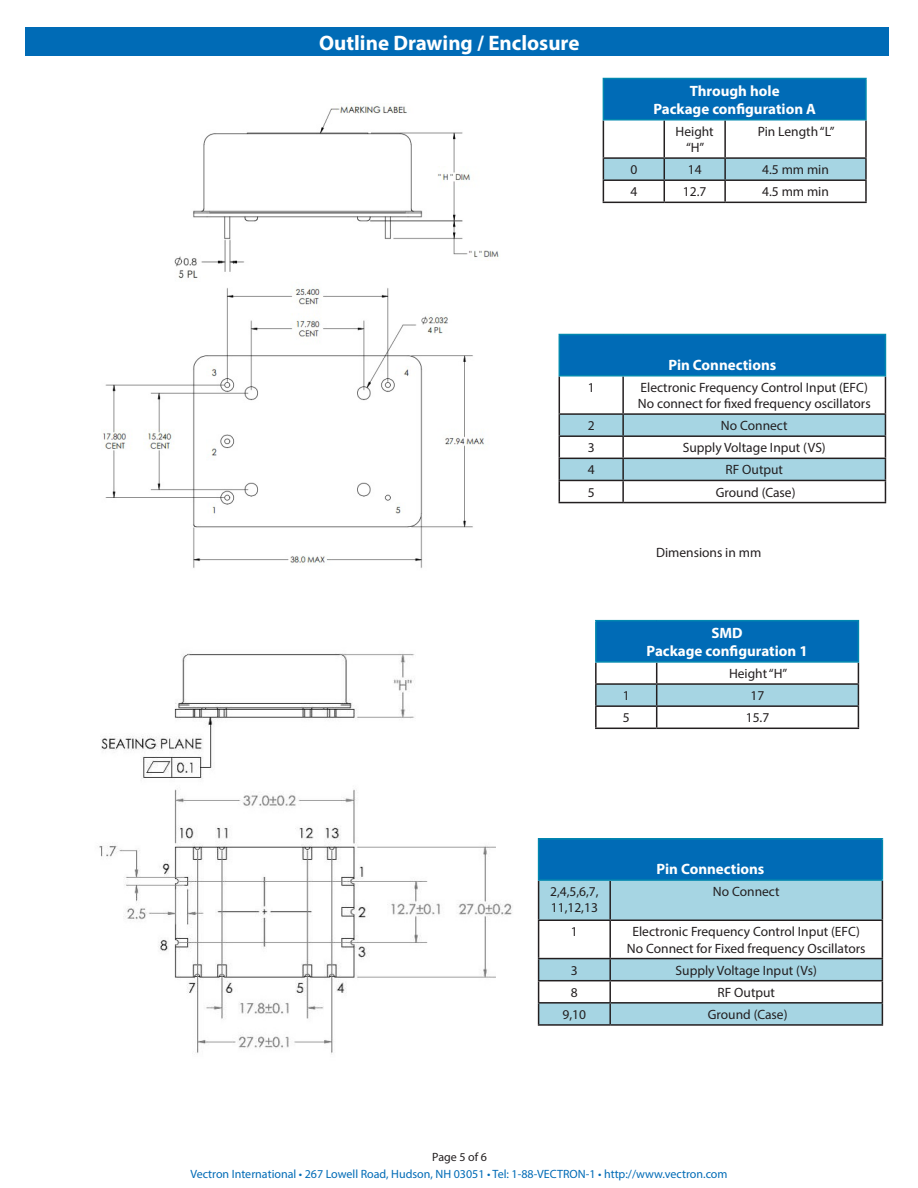
<style>
.page{position:relative;width:918px;height:1188px;background:#fff}
.page>*{position:absolute;margin:0;border:0;box-sizing:border-box;transform-origin:0 0}
.t1{font:700 21px "Myriad Pro";color:#fff}
.t2{font:700 15px "Myriad Pro";color:#fff}
.t3{font:13.5px/16.2px "Myriad Pro";color:#231f20;text-align:center}
.t4{font:12px "Myriad Pro";color:#006bb6}
.t5{font:12px "Myriad Pro";color:#231f20}
</style>
<div class="page">
<div style="left:603px;top:79px;width:263px;height:41px;background:#006bb6"></div>
<hr style="left:865px;top:121px;width:2px;height:36px;background:#231f20">
<hr style="left:865px;top:159px;width:2px;height:20px;background:#231f20">
<svg style="left:603px;top:121px;width:263px;height:81px"></svg>
<hr style="left:724px;top:181px;width:2px;height:21px;background:#231f20">
<hr style="left:865px;top:181px;width:2px;height:21px;background:#231f20">
<hr style="left:603px;top:78px;width:61px;height:1px;background:#0288af">
<hr style="left:603px;top:79px;width:1px;height:40px;background:#0288af">
<hr style="left:664px;top:78px;width:61px;height:1px;background:#0288af">
<hr style="left:725px;top:78px;width:142px;height:1px;background:#0288af">
<hr style="left:865px;top:79px;width:2px;height:40px;background:#0288af">
<hr style="left:603px;top:119px;width:61px;height:2px;background:#0288af">
<hr style="left:664px;top:119px;width:61px;height:2px;background:#0288af">
<hr style="left:725px;top:119px;width:142px;height:2px;background:#0288af">
<hr style="left:603px;top:157px;width:61px;height:2px;background:#231f20">
<hr style="left:664px;top:157px;width:61px;height:2px;background:#231f20">
<hr style="left:603px;top:179px;width:61px;height:2px;background:#231f20">
<hr style="left:664px;top:179px;width:61px;height:2px;background:#231f20">
<hr style="left:603px;top:202px;width:61px;height:1px;background:#231f20">
<hr style="left:664px;top:202px;width:61px;height:1px;background:#231f20">
<hr style="left:725px;top:157px;width:142px;height:2px;background:#231f20">
<hr style="left:725px;top:179px;width:142px;height:2px;background:#231f20">
<hr style="left:725px;top:202px;width:142px;height:1px;background:#231f20">
<div style="left:559px;top:334px;width:326px;height:42px;background:#006bb6"></div>
<hr style="left:559px;top:334px;width:64px;height:1px;background:#0288af">
<hr style="left:559px;top:335px;width:1px;height:40px;background:#0288af">
<hr style="left:623px;top:334px;width:263px;height:1px;background:#0288af">
<hr style="left:885px;top:335px;width:1px;height:40px;background:#0288af">
<hr style="left:559px;top:375px;width:64px;height:1px;background:#0288af">
<hr style="left:623px;top:375px;width:263px;height:1px;background:#0288af">
<svg style="left:559px;top:376px;width:327px;height:127px"></svg>
<hr style="left:559px;top:502px;width:64px;height:1px;background:#231f20">
<div style="left:25px;top:27px;width:864px;height:29px;background:#006bb6"></div>
<img style="left:99px;top:653px;width:439px;height:401px">
<div style="left:596px;top:621px;width:262px;height:41px;background:#006bb6"></div>
<hr style="left:595px;top:663px;width:2px;height:20px;background:#231f20">
<hr style="left:595px;top:685px;width:2px;height:20px;background:#231f20">
<hr style="left:595px;top:707px;width:2px;height:21px;background:#231f20">
<svg style="left:596px;top:663px;width:263px;height:65px"></svg>
<hr style="left:595px;top:620px;width:62px;height:1px;background:#0288af">
<hr style="left:595px;top:621px;width:2px;height:40px;background:#0288af">
<hr style="left:657px;top:620px;width:202px;height:1px;background:#0288af">
<hr style="left:858px;top:621px;width:1px;height:40px;background:#0288af">
<hr style="left:595px;top:661px;width:62px;height:2px;background:#0288af">
<hr style="left:657px;top:661px;width:202px;height:2px;background:#0288af">
<hr style="left:595px;top:683px;width:62px;height:2px;background:#231f20">
<hr style="left:657px;top:683px;width:202px;height:2px;background:#231f20">
<hr style="left:595px;top:705px;width:62px;height:2px;background:#231f20">
<hr style="left:657px;top:705px;width:202px;height:2px;background:#231f20">
<hr style="left:595px;top:728px;width:62px;height:1px;background:#231f20">
<hr style="left:657px;top:728px;width:202px;height:1px;background:#231f20">
<div style="left:539px;top:839px;width:343px;height:41px;background:#006bb6"></div>
<div style="left:539px;top:881px;width:343px;height:39px;background:#a6d5e3"></div>
<hr style="left:538px;top:881px;width:1px;height:39px;background:#231f20">
<hr style="left:609px;top:881px;width:2px;height:39px;background:#231f20">
<hr style="left:882px;top:881px;width:1px;height:39px;background:#231f20">
<hr style="left:538px;top:838px;width:72px;height:2px;background:#0288af">
<hr style="left:538px;top:840px;width:1px;height:39px;background:#0288af">
<hr style="left:610px;top:838px;width:273px;height:2px;background:#0288af">
<hr style="left:882px;top:840px;width:1px;height:39px;background:#0288af">
<hr style="left:538px;top:879px;width:72px;height:2px;background:#0288af">
<hr style="left:610px;top:879px;width:273px;height:2px;background:#0288af">
<hr style="left:610px;top:1024px;width:273px;height:2px;background:#231f20">
<svg style="left:538px;top:920px;width:345px;height:104px"></svg>
<hr style="left:538px;top:1024px;width:72px;height:2px;background:#231f20">
<img style="left:102px;top:104px;width:397px;height:464px">
<p class="t1" style="left:319px;top:29px;width:262px">Outline Drawing / Enclosure</p>
<p class="t2" style="left:690px;top:81px;width:91px">Through hole</p>
<p class="t2" style="left:653px;top:99px;width:164px">Package configuration A</p>
<p class="t3" style="left:676px;top:123px;width:40px">Height “H”</p>
<p class="t3" style="left:758px;top:123px;width:78px">Pin Length “L”</p>
<p class="t3" style="left:630px;top:161px;width:8px">0</p>
<p class="t3" style="left:688px;top:161px;width:15px">14</p>
<p class="t3" style="left:762px;top:161px;width:68px">4.5 mm min</p>
<p class="t3" style="left:630px;top:183px;width:8px">4</p>
<p class="t3" style="left:683px;top:183px;width:25px">12.7</p>
<p class="t3" style="left:762px;top:183px;width:68px">4.5 mm min</p>
<p class="t2" style="left:668px;top:355px;width:109px">Pin Connections</p>
<p class="t3" style="left:588px;top:379px;width:8px">1</p>
<p class="t3" style="left:641px;top:379px;width:229px">Electronic Frequency Control Input (EFC)</p>
<p class="t3" style="left:638px;top:395px;width:234px">No connect for fixed frequency oscillators</p>
<p class="t3" style="left:588px;top:417px;width:8px">2</p>
<p class="t3" style="left:721px;top:417px;width:68px">No Connect</p>
<p class="t3" style="left:588px;top:439px;width:8px">3</p>
<p class="t3" style="left:683px;top:439px;width:145px">Supply Voltage Input (VS)</p>
<p class="t3" style="left:588px;top:462px;width:8px">4</p>
<p class="t3" style="left:726px;top:462px;width:59px">RF Output</p>
<p class="t3" style="left:588px;top:484px;width:8px">5</p>
<p class="t3" style="left:716px;top:484px;width:81px">Ground (Case)</p>
<p class="t3" style="left:656px;top:544px;width:107px">Dimensions in mm</p>
<p class="t2" style="left:712px;top:623px;width:33px">SMD</p>
<p class="t2" style="left:647px;top:641px;width:163px">Package configuration 1</p>
<p class="t3" style="left:729px;top:665px;width:60px">Height “H”</p>
<p class="t3" style="left:623px;top:687px;width:8px">1</p>
<p class="t3" style="left:751px;top:687px;width:15px">17</p>
<p class="t3" style="left:623px;top:709px;width:8px">5</p>
<p class="t3" style="left:746px;top:709px;width:25px">15.7</p>
<p class="t2" style="left:657px;top:859px;width:109px">Pin Connections</p>
<p class="t3" style="left:550px;top:883px;width:50px">2,4,5,6,7,</p>
<p class="t3" style="left:551px;top:900px;width:49px">11,12,13</p>
<p class="t3" style="left:713px;top:883px;width:68px">No Connect</p>
<p class="t5" style="left:432px;top:1150px;width:56px">Page 5 of 6</p>
<p class="t3" style="left:571px;top:924px;width:8px">1</p>
<p class="t3" style="left:633px;top:924px;width:229px">Electronic Frequency Control Input (EFC)</p>
<p class="t3" style="left:627px;top:940px;width:240px">No Connect for Fixed frequency Oscillators</p>
<p class="t3" style="left:571px;top:962px;width:8px">3</p>
<p class="t3" style="left:676px;top:962px;width:143px">Supply Voltage Input (Vs)</p>
<p class="t3" style="left:571px;top:984px;width:8px">8</p>
<p class="t3" style="left:718px;top:984px;width:59px">RF Output</p>
<p class="t3" style="left:563px;top:1006px;width:25px">9,10</p>
<p class="t3" style="left:708px;top:1006px;width:81px">Ground (Case)</p>
<p class="t4" style="left:190px;top:1166px;width:539px">Vectron International • 267 Lowell Road, Hudson, NH 03051 • Tel: 1-88-VECTRON-1 • http://www.vectron.com</p>
</div>
